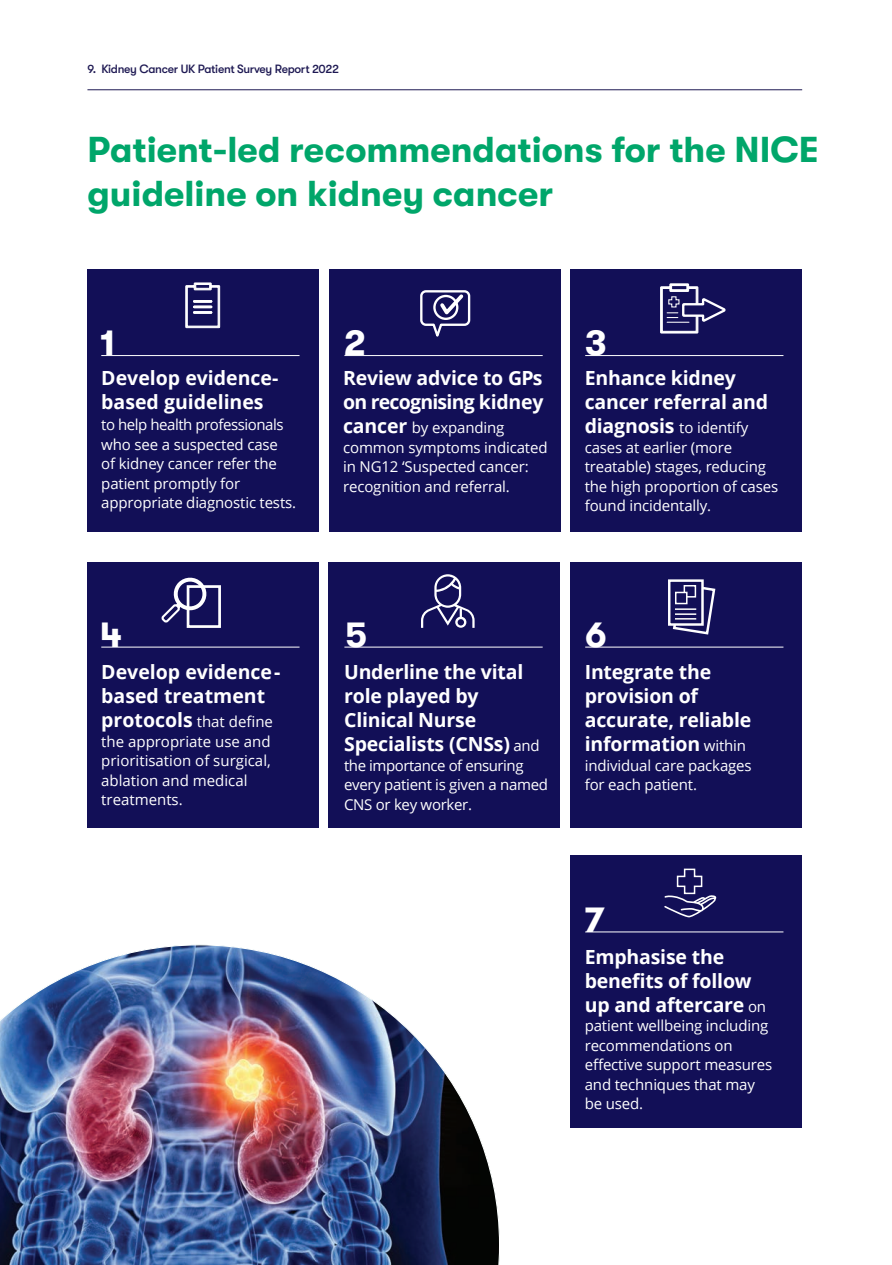
<style>
.page{position:relative;width:892px;height:1265px;background:#fff}
.page>*{position:absolute;margin:0;border:0;box-sizing:border-box;transform-origin:0 0}
.t1{font:700 36px/43.5px "GT Walsheim";color:#00a66a}
.t2{font:700 36px "GT Walsheim";color:#fff}
.t3{font:700 19.5px/24px "Open Sans";letter-spacing:-.01em;color:#fff}
.t4{font:15px/19.5px "Open Sans";letter-spacing:-.01em;color:#fff}
.t5{font:15px/19.5px "Open Sans";letter-spacing:-.03em;color:#fff}
.t6{font:500 12px "GT Walsheim";letter-spacing:-.025em;color:#1e1953}
.s1{font-weight:700;font-size:19.5px}
.s2{font-weight:400;font-size:15px}
</style>
<div class="page">
<div style="left:570px;top:562px;width:232px;height:266px;background:#120f57"></div>
<div style="left:570px;top:269px;width:232px;height:263px;background:#120f57"></div>
<div style="left:87px;top:269px;width:232px;height:263px;background:#120f57"></div>
<div style="left:329px;top:269px;width:231px;height:263px;background:#120f57"></div>
<div style="left:328px;top:562px;width:232px;height:266px;background:#120f57"></div>
<div style="left:87px;top:562px;width:232px;height:266px;background:#120f57"></div>
<div style="left:570px;top:855px;width:232px;height:272px;background:#120f57"></div>
<img style="left:0;top:944px;width:500px;height:321px">
<hr style="left:87px;top:89px;width:715px;height:1px;background:#1e1953">
<svg style="left:185px;top:282px;width:36px;height:47px"></svg>
<svg style="left:420px;top:290px;width:51px;height:47px"></svg>
<hr style="left:101px;top:355px;width:198px;height:1px;background:#fff">
<hr style="left:101px;top:647px;width:198px;height:1px;background:#fff">
<hr style="left:344px;top:355px;width:198px;height:1px;background:#fff">
<hr style="left:344px;top:647px;width:198px;height:1px;background:#fff">
<hr style="left:585px;top:355px;width:198px;height:1px;background:#fff">
<hr style="left:585px;top:647px;width:198px;height:1px;background:#fff">
<hr style="left:585px;top:931px;width:198px;height:1px;background:#fff">
<div style="left:187px;top:585px;width:34px;height:43px;border:3px solid #fff"></div>
<svg style="left:161px;top:577px;width:49px;height:48px"></svg>
<svg style="left:668px;top:579px;width:35px;height:47px"></svg>
<svg style="left:671px;top:582px;width:45px;height:53px"></svg>
<svg style="left:664px;top:868px;width:52px;height:49px"></svg>
<svg style="left:660px;top:283px;width:66px;height:51px"></svg>
<svg style="left:421px;top:574px;width:53px;height:54px"></svg>
<p class="t6" style="left:87px;top:62px;width:253px">9. Kidney Cancer UK Patient Survey Report 2022</p>
<p class="t1" style="left:87px;top:128px;width:732px">Patient-led recommendations for the NICE guideline on kidney cancer</p>
<p class="t2" style="left:100px;top:323px;width:17px">1</p>
<p class="t3" style="left:101px;top:366px;width:179px">Develop evidence-</p>
<p class="t3" style="left:101px;top:390px;width:164px">based guidelines</p>
<p class="t5" style="left:101px;top:415px;width:184px">to help health professionals who see a suspected case</p>
<p class="t4" style="left:101px;top:454px;width:177px">of kidney cancer refer the</p>
<p class="t4" style="left:101px;top:473px;width:140px">patient promptly for</p>
<p class="t4" style="left:101px;top:493px;width:196px">appropriate diagnostic tests.</p>
<p class="t2" style="left:100px;top:614px;width:24px">4</p>
<p class="t3" style="left:101px;top:659px;width:181px">Develop evidence-</p>
<p class="t3" style="left:101px;top:683px;width:165px">based treatment</p>
<p class="t4" style="left:101px;top:711px;width:173px"><span class="s1">protocols</span> that define</p>
<p class="t4" style="left:101px;top:731px;width:171px">the appropriate use and</p>
<p class="t4" style="left:101px;top:750px;width:171px">prioritisation of surgical,</p>
<p class="t4" style="left:101px;top:770px;width:148px">ablation and medical</p>
<p class="t4" style="left:101px;top:789px;width:83px">treatments.</p>
<p class="t2" style="left:344px;top:323px;width:24px">2</p>
<p class="t3" style="left:343px;top:366px;width:202px">Review advice to GPs on recognising kidney</p>
<p class="t4" style="left:343px;top:418px;width:163px"><span class="s1">cancer</span> by expanding</p>
<p class="t4" style="left:343px;top:437px;width:206px">common symptoms indicated in NG12 ‘Suspected cancer: recognition and referral.</p>
<p class="t2" style="left:585px;top:323px;width:23px">3</p>
<p class="t3" style="left:584px;top:366px;width:153px">Enhance kidney</p>
<p class="t3" style="left:584px;top:390px;width:185px">cancer referral and</p>
<p class="t4" style="left:584px;top:418px;width:165px"><span class="s1">diagnosis</span> to identify</p>
<p class="t4" style="left:584px;top:437px;width:149px">cases at earlier (more</p>
<p class="t4" style="left:584px;top:457px;width:183px">treatable) stages, reducing</p>
<p class="t4" style="left:584px;top:476px;width:195px">the high proportion of cases</p>
<p class="t4" style="left:584px;top:496px;width:128px">found incidentally.</p>
<p class="t2" style="left:345px;top:614px;width:24px">5</p>
<p class="t3" style="left:344px;top:659px;width:181px">Underline the vital role played by</p>
<p class="t3" style="left:344px;top:707px;width:134px">Clinical Nurse</p>
<p class="t3" style="left:344px;top:731px;width:197px">Specialists (CNSs) <span class="s2">and</span></p>
<p class="t4" style="left:344px;top:755px;width:205px">the importance of ensuring every patient is given a named<br>CNS or key worker.</p>
<p class="t2" style="left:585px;top:614px;width:23px">6</p>
<p class="t3" style="left:584px;top:659px;width:128px">Integrate the</p>
<p class="t3" style="left:584px;top:683px;width:115px">provision of</p>
<p class="t3" style="left:584px;top:707px;width:168px">accurate, reliable information <span class="s2">within</span></p>
<p class="t4" style="left:584px;top:755px;width:168px">individual care packages</p>
<p class="t4" style="left:584px;top:774px;width:114px">for each patient.</p>
<p class="t2" style="left:584px;top:899px;width:22px">7</p>
<p class="t3" style="left:584px;top:944px;width:141px">Emphasise the</p>
<p class="t3" style="left:584px;top:968px;width:183px">benefits of follow up and aftercare <span class="s2">on</span></p>
<p class="t4" style="left:584px;top:1015px;width:185px">patient wellbeing including recommendations on</p>
<p class="t4" style="left:584px;top:1054px;width:189px">effective support measures and techniques that may</p>
<p class="t4" style="left:584px;top:1093px;width:60px">be used.</p>
</div>
